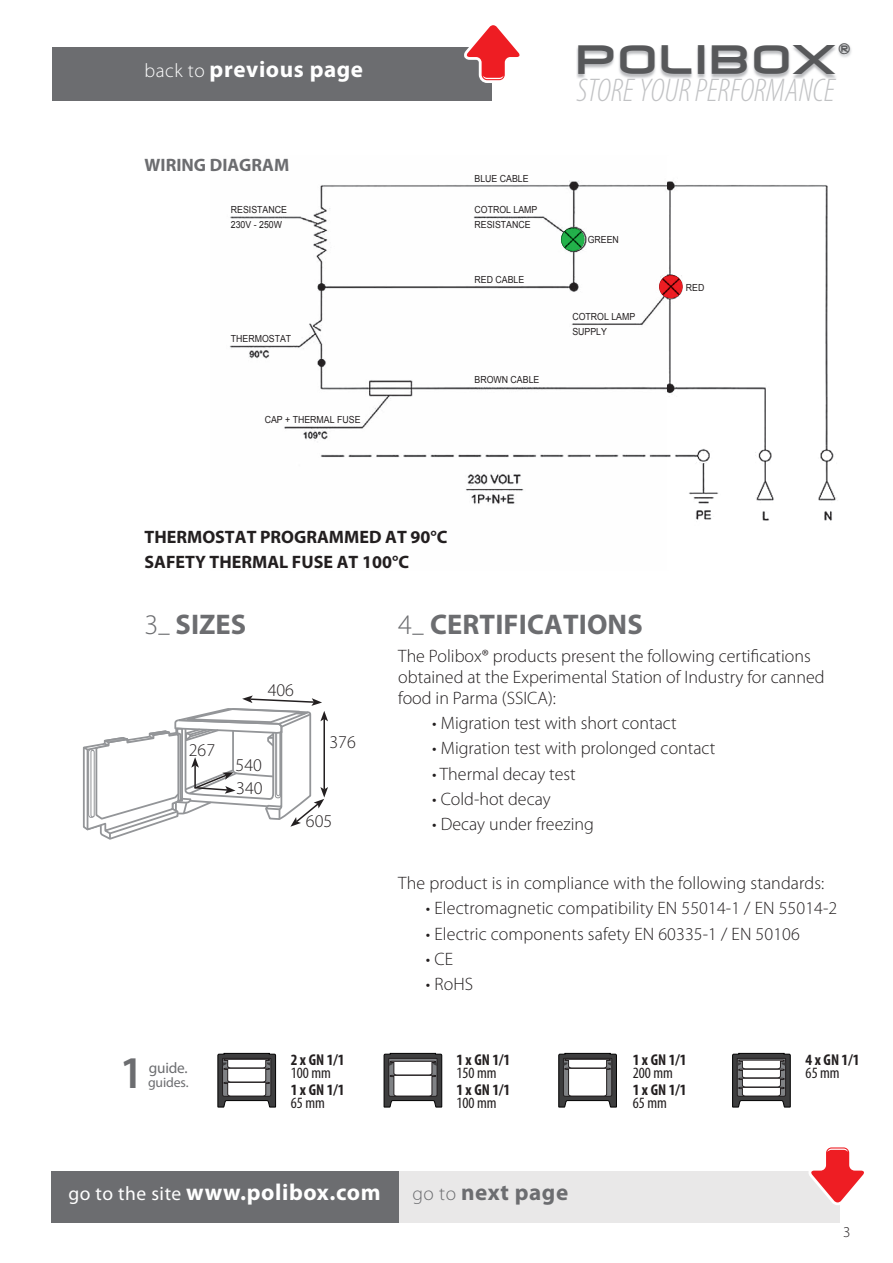
<style>
.page{position:relative;width:893px;height:1263px;background:#fff}
.page>*{position:absolute;margin:0;border:0;box-sizing:border-box;transform-origin:0 0}
.t1{font:45.6px "Neuropolitical";letter-spacing:.1em;color:#57585a}
.t2{font:600 45.6px "Myriad Pro";color:#6c6d70}
.t3{font:italic 300 condensed 33px "Myriad Pro";letter-spacing:.005em;color:#c1c2c4}
.t4{font:700 28.5px "Myriad Pro";letter-spacing:.005em;color:#6c6d70}
.t5{font:700 23.1px "Myriad Pro";letter-spacing:.025em;color:#fff}
.t6{font:700 23.1px "Myriad Pro";letter-spacing:.025em;color:#6c6d70}
.t7{font:18.75px "Neuropolitical";color:#57585a}
.t8{font:300 18px/21px "Myriad Pro";color:#231f20}
.t9{font:700 18px/25.2px "Myriad Pro";color:#231f20}
.t10{font:700 18px "Myriad Pro";color:#6c6d70}
.t11{font:700 condensed 15.75px "Myriad Pro";color:#231f20}
.t12{font:condensed 15.75px "Myriad Pro";color:#231f20}
.t13{font:15.3px "Myriad Pro";letter-spacing:-.01em;color:#6c6d70}
.t14{font:300 15px "Myriad Pro";color:#231f20}
.t15{font:13.8px "Myriad Pro";letter-spacing:-.01em;color:#6c6d70}
.t16{font:9.75px/15px "Arial";color:#231f20;scale:.9 1}
.s1{font-weight:300;font-size:19.5px}
.s2{font-weight:300}
.s3{font-weight:300;font-size:22.5px}
.s4{font-weight:400;font-size:19.5px}
</style>
<div class="page">
<img style="left:229px;top:180px;width:608px;height:341px">
<img style="left:561px;top:228px;width:23px;height:23px;border-radius:50%">
<img style="left:659px;top:275px;width:24px;height:23px;border-radius:50%">
<div style="left:51px;top:1171px;width:789px;height:51px;background:#e9e8e8"></div>
<div style="left:51px;top:1171px;width:348px;height:51px;background:#6c6d70"></div>
<div style="left:52px;top:47px;width:440px;height:54px;background:#6c6d70"></div>
<svg style="left:809px;top:1147px;width:55px;height:58px"></svg>
<img style="left:576px;top:44px;width:276px;height:35px">
<svg style="left:464px;top:25px;width:56px;height:58px"></svg>
<svg style="left:732px;top:1053px;width:59px;height:54px"></svg>
<svg style="left:558px;top:1053px;width:59px;height:54px"></svg>
<svg style="left:217px;top:1053px;width:59px;height:54px"></svg>
<svg style="left:384px;top:1053px;width:58px;height:54px"></svg>
<svg style="left:83px;top:695px;width:245px;height:145px"></svg>
<p class="t5" style="left:145px;top:60px;width:220px"><span class="s1">back to</span> previous page</p>
<p class="t10" style="left:145px;top:158px;width:146px">WIRING DIAGRAM</p>
<p class="t16" style="left:231px;top:202px;width:64px">RESISTANCE<br>230V - 250W</p>
<p class="t16" style="left:231px;top:331px;width:69px">THERMOSTAT</p>
<p class="t16" style="left:265px;top:412px;width:108px">CAP + THERMAL FUSE</p>
<p class="t16" style="left:475px;top:171px;width:62px">BLUE CABLE</p>
<p class="t16" style="left:475px;top:202px;width:71px">COTROL LAMP<br>RESISTANCE</p>
<p class="t16" style="left:475px;top:272px;width:57px">RED CABLE</p>
<p class="t16" style="left:475px;top:373px;width:74px">BROWN CABLE</p>
<h1 class="t1" style="left:577px;top:46px;width:258px">POLIBOX</h1>
<p class="t7" style="left:838px;top:44px;width:14px">®</p>
<h2 class="t3" style="left:577px;top:79px;width:260px">STORE YOUR PERFORMANCE</h2>
<p class="t16" style="left:588px;top:232px;width:36px">GREEN</p>
<p class="t16" style="left:572px;top:309px;width:71px">COTROL LAMP<br>SUPPLY</p>
<p class="t16" style="left:686px;top:280px;width:22px">RED</p>
<p class="t9" style="left:145px;top:526px;width:305px">THERMOSTAT PROGRAMMED AT 90°C<br>SAFETY THERMAL FUSE AT 100°C</p>
<h3 class="t4" style="left:145px;top:614px;width:103px"><span class="s2">3</span><span class="s3">_</span> SIZES</h3>
<p class="t8" style="left:189px;top:741px;width:28px">267</p>
<p class="t8" style="left:268px;top:681px;width:28px">406</p>
<p class="t8" style="left:236px;top:754px;width:28px;line-height:23.5px">540<br>340</p>
<p class="t8" style="left:329px;top:733px;width:28px">376</p>
<p class="t8" style="left:306px;top:812px;width:28px">605</p>
<h1 class="t2" style="left:119px;top:1055px;width:26px">1</h1>
<p class="t13" style="left:149px;top:1062px;width:41px">guide.</p>
<p class="t15" style="left:148px;top:1077px;width:42px">guides.</p>
<p class="t11" style="left:291px;top:1054px;width:55px">2 x GN 1/1</p>
<p class="t12" style="left:291px;top:1067px;width:42px">100 mm</p>
<p class="t11" style="left:291px;top:1084px;width:55px">1 x GN 1/1</p>
<p class="t12" style="left:291px;top:1097px;width:36px">65 mm</p>
<h3 class="t4" style="left:398px;top:614px;width:246px"><span class="s2">4</span><span class="s3">_</span> CERTIFICATIONS</h3>
<p class="t8" style="left:398px;top:647px;width:428px">The Polibox® products present the following certifications obtained at the Experimental Station of Industry for canned food in Parma (SSICA):</p>
<p class="t8" style="left:432px;top:714px;width:246px">• Migration test with short contact</p>
<p class="t8" style="left:432px;top:739px;width:285px">• Migration test with prolonged contact</p>
<p class="t8" style="left:432px;top:764px;width:145px">• Thermal decay test</p>
<p class="t8" style="left:432px;top:790px;width:120px">• Cold-hot decay</p>
<p class="t8" style="left:432px;top:815px;width:163px">• Decay under freezing</p>
<p class="t8" style="left:398px;top:874px;width:428px">The product is in compliance with the following standards:</p>
<p class="t8" style="left:426px;top:899px;width:413px">• Electromagnetic compatibility EN 55014-1 / EN 55014-2</p>
<p class="t8" style="left:426px;top:924px;width:375px">• Electric components safety EN 60335-1 / EN 50106</p>
<p class="t8" style="left:426px;top:950px;width:29px">• CE</p>
<p class="t8" style="left:426px;top:975px;width:49px">• RoHS</p>
<p class="t11" style="left:456px;top:1054px;width:55px">1 x GN 1/1</p>
<p class="t12" style="left:456px;top:1067px;width:42px">150 mm</p>
<p class="t11" style="left:456px;top:1084px;width:55px">1 x GN 1/1</p>
<p class="t12" style="left:456px;top:1097px;width:42px">100 mm</p>
<p class="t11" style="left:633px;top:1054px;width:55px">1 x GN 1/1</p>
<p class="t12" style="left:633px;top:1067px;width:42px">200 mm</p>
<p class="t11" style="left:633px;top:1084px;width:55px">1 x GN 1/1</p>
<p class="t12" style="left:633px;top:1097px;width:36px">65 mm</p>
<p class="t11" style="left:806px;top:1054px;width:55px">4 x GN 1/1</p>
<p class="t12" style="left:806px;top:1067px;width:36px">65 mm</p>
<p class="t5" style="left:68px;top:1183px;width:314px"><span class="s4">go to the site</span> www.polibox.com</p>
<p class="t6" style="left:412px;top:1183px;width:157px"><span class="s1">go to</span> next page</p>
<p class="t14" style="left:843px;top:1226px;width:9px">3</p>
</div>
